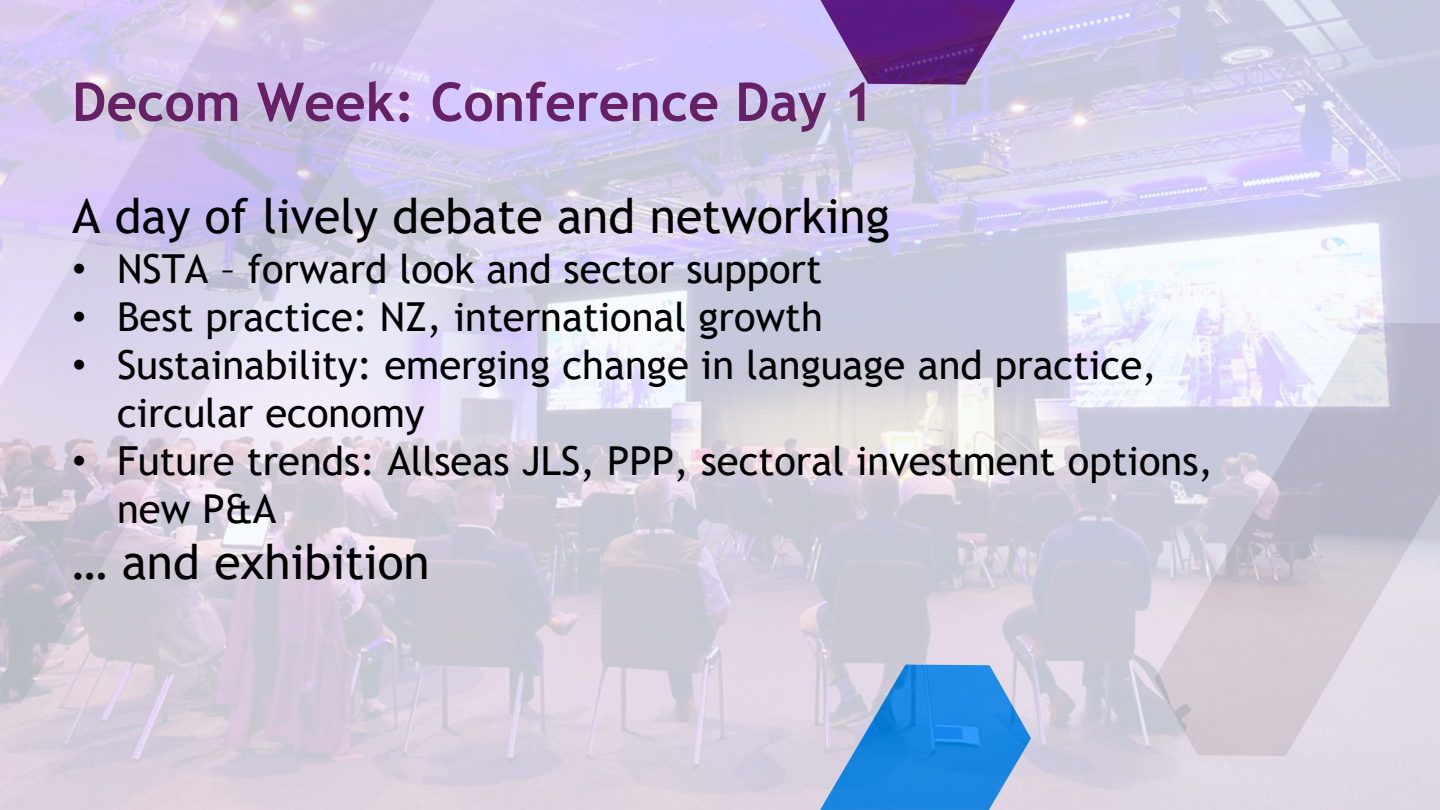
<style>
.page{position:relative;width:1440px;height:810px;background:#fff}
.page>*{position:absolute;margin:0;border:0;box-sizing:border-box;transform-origin:0 0}
.t1{font:700 53.5px "Trebuchet MS";color:#662166}
.t2{font:48px "Trebuchet MS";color:#000}
.t3{font:40px/48px "Trebuchet MS";color:#000}
.s1{font-family:"Arial"}
</style>
<div class="page">
<img style="left:0;top:0;width:1440px;height:810px">
<h2 class="t1" style="left:72px;top:69px;width:804px">Decom Week: Conference Day 1</h2>
<p class="t2" style="left:72px;top:186px;width:819px">A day of lively debate and networking</p>
<p class="t3" style="left:72px;top:244px;width:751px"><span class="s1">•</span> NSTA – forward look and sector support</p>
<p class="t3" style="left:72px;top:292px;width:752px"><span class="s1">•</span> Best practice: NZ, international growth</p>
<p class="t3" style="left:117px;top:340px;width:1041px;text-indent:-45px"><span class="s1">•</span> Sustainability: emerging change in language and practice, circular economy</p>
<p class="t3" style="left:117px;top:436px;width:1098px;text-indent:-45px"><span class="s1">•</span> Future trends: Allseas JLS, PPP, sectoral investment options, new P&amp;A</p>
<p class="t2" style="left:72px;top:532px;width:359px">… and exhibition</p>
</div>
